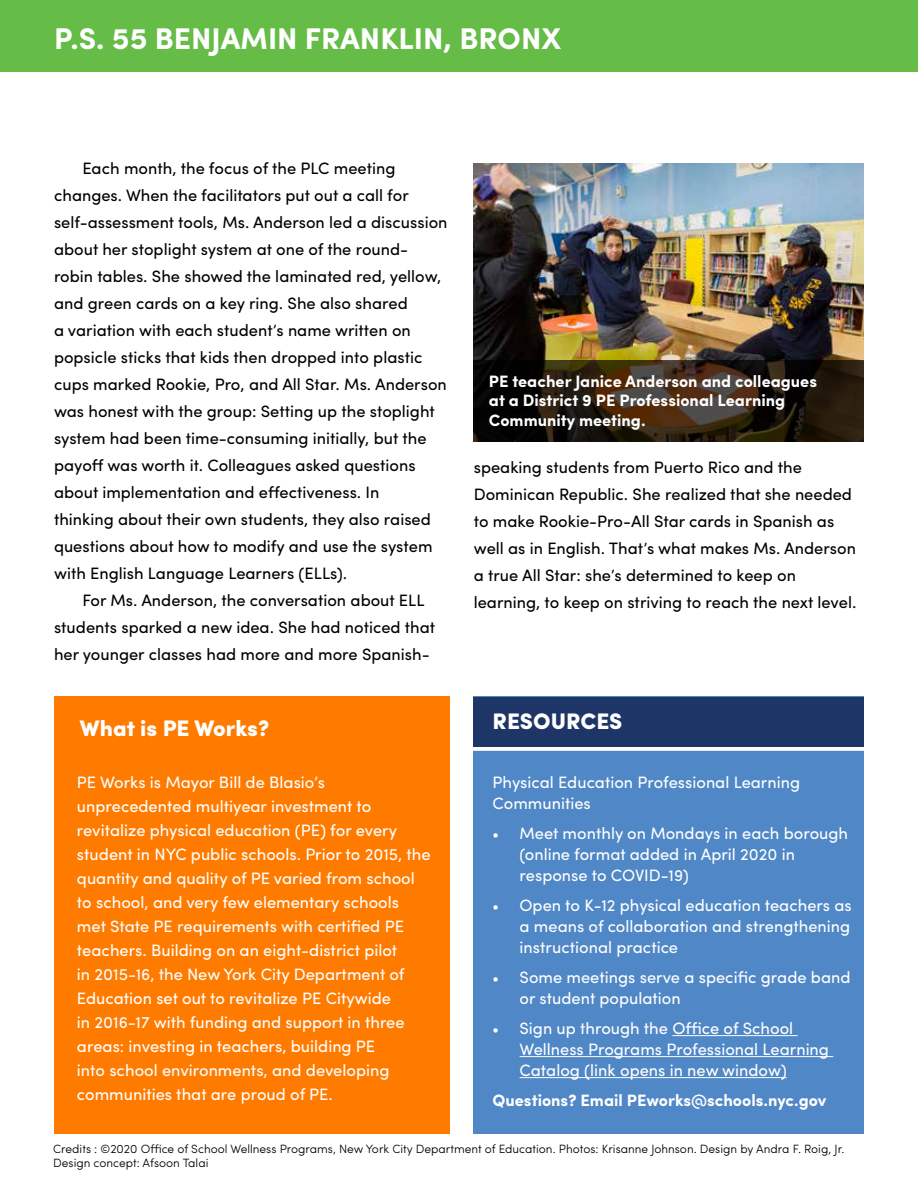
<style>
.page{position:relative;width:918px;height:1188px;background:#fff}
.page>*{position:absolute;margin:0;border:0;box-sizing:border-box;transform-origin:0 0}
.t1{font:700 30px "Sofia Pro";color:#fff}
.t2{font:900 22.5px "Sofia Pro";color:#fff}
.t3{font:16.5px/27px "Sofia Pro";color:#000}
.callout{font:16.5px/24px "Sofia Pro";color:#fff}
.t4{font:700 16.5px/19.8px "Sofia Pro";color:#fff}
.t5{font:300 12px/14.4px "Sofia Pro";color:#000}
.s1{font-family:"Minion Pro"}
</style>
<div class="page">
<div style="left:54px;top:697px;width:396px;height:437px;background:#ff7b00"></div>
<div style="left:474px;top:697px;width:390px;height:437px;background:#5087c7"></div>
<hr style="left:672px;top:1035px;width:126px;height:1px;background:#fff">
<hr style="left:520px;top:1056px;width:313px;height:1px;background:#fff">
<hr style="left:520px;top:1077px;width:267px;height:1px;background:#fff">
<div style="left:463px;top:746px;width:417px;height:5px;background:#fff"></div>
<div style="left:474px;top:697px;width:390px;height:49px;background:#1e3567"></div>
<img style="left:474px;top:164px;width:390px;height:196px">
<svg style="left:474px;top:360px;width:390px;height:82px;background:#281d11"></svg>
<div style="left:0;top:0;width:918px;height:72px;background:#65bc46"></div>
<p class="t1" style="left:54px;top:16px;width:509px">P.S. 55 BENJAMIN FRANKLIN, BRONX</p>
<p class="t3" style="left:54px;top:154px;width:395px;text-indent:28px">Each month, the focus of the PLC meeting changes. When the facilitators put out a call for self-assessment tools, Ms. Anderson led a discussion about her stoplight system at one of the round&shy;robin tables. She showed the laminated red, yellow, and green cards on a key ring. She also shared<br>a variation with each student’s name written on popsicle sticks that kids then dropped into plastic cups marked Rookie, Pro, and All Star. Ms. Anderson was honest with the group: Setting up the stoplight system had been time-consuming initially, but the payoff was worth it. Colleagues asked questions about implementation and effectiveness. In<br>thinking about their own students, they also raised questions about how to modify and use the system with English Language Learners (ELLs).</p>
<p class="t3" style="left:54px;top:586px;width:383px;text-indent:28px">For Ms. Anderson, the conversation about ELL students sparked a new idea. She had noticed that her younger classes had more and more Spanish-</p>
<p class="t2" style="left:80px;top:710px;width:191px">What is PE Works?</p>
<p class="callout" style="left:77px;top:769px;width:355px">PE Works is Mayor Bill de Blasio’s unprecedented multiyear investment to revitalize physical education (PE) for every student in NYC public schools. Prior to 2015, the quantity and quality of PE varied from school to school, and very few elementary schools met State PE requirements with certified PE teachers. Building on an eight-district pilot<br>in 2015-16, the New York City Department of Education set out to revitalize PE Citywide<br>in 2016-17 with funding and support in three areas: investing in teachers, building PE<br>into school environments, and developing communities that are proud of PE.</p>
<p class="t4" style="left:489px;top:370px;width:330px">PE teacher Janice Anderson and colleagues at a District 9 PE Professional Learning<br>Community meeting.</p>
<p class="t3" style="left:474px;top:453px;width:384px">speaking students from Puerto Rico and the Dominican Republic. She realized that she needed to make Rookie-Pro-All Star cards in Spanish as well as in English. That’s what makes Ms. Anderson a true All Star: she’s determined to keep on learning, to keep on striving to reach the next level.</p>
<p class="t2" style="left:493px;top:704px;width:131px">RESOURCES</p>
<p class="callout" style="left:493px;top:771px;width:309px;line-height:21px">Physical Education Professional Learning<br>Communities</p>
<p class="callout" style="left:520px;top:822px;width:330px;line-height:21px;text-indent:-27px"><span class="s1">•</span> Meet monthly on Mondays in each borough (online format added in April 2020 in response to COVID-19)</p>
<p class="callout" style="left:520px;top:894px;width:334px;line-height:21px;text-align:justify;text-indent:-27px"><span class="s1">•</span> Open to K-12 physical education teachers as a means of collaboration and strengthening instructional practice</p>
<p class="callout" style="left:520px;top:966px;width:332px;line-height:21px;text-indent:-27px"><span class="s1">•</span> Some meetings serve a specific grade band or student population</p>
<p class="callout" style="left:520px;top:1017px;width:311px;line-height:21px;text-indent:-27px"><span class="s1">•</span> Sign up through the Office of School<br>Wellness Programs Professional Learning<br>Catalog (link opens in new window)</p>
<p class="t4" style="left:493px;top:1089px;width:335px">Questions? Email PEworks@schools.nyc.gov</p>
<p class="t5" style="left:53px;top:1141px;width:793px">Credits : ©2020 Office of School Wellness Programs, New York City Department of Education. Photos: Krisanne Johnson. Design by Andra F. Roig, Jr.<br>Design concept: Afsoon Talai</p>
</div>
